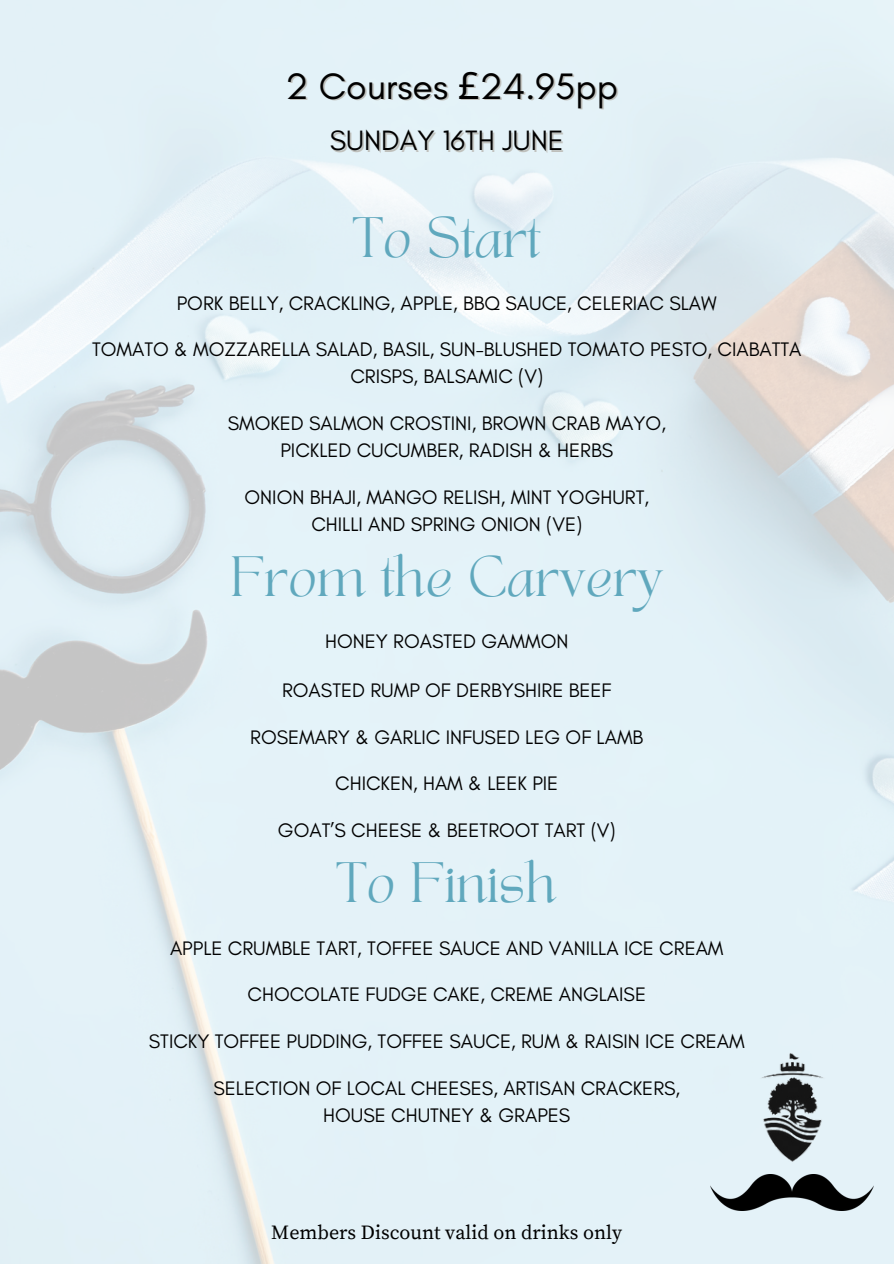
<style>
.page{position:relative;width:894px;height:1264px;background:#fff}
.page>*{position:absolute;margin:0;border:0;box-sizing:border-box;transform-origin:0 0}
.t1{font:39.75px "TANAEGEAN";color:#60a8bd}
.t2{font:37.5px "Glacial Indifference";color:#000}
.t3{font:28.5px "Glacial Indifference";color:#000}
.t4{font:19.95px/27px "Glacial Indifference";color:#010101;text-align:center}
.t5{font:19.95px "Source Serif Pro";color:#000}
.s1{font-family:"Noto Sans"}
</style>
<div class="page">
<img style="left:0;top:0;width:893px;height:1263px">
<img style="left:716px;top:1042px;width:151px;height:127px">
<img style="left:710px;top:1174px;width:163px;height:36px">
<h2 class="t2" style="left:285px;top:63px;width:334px">2 Courses <span class="s1">£</span>24.95pp</h2>
<h2 class="t3" style="left:330px;top:123px;width:235px">SUNDAY 16TH JUNE</h2>
<h1 class="t1" style="left:353px;top:215px;width:189px">To Start</h1>
<h2 class="t4" style="left:177px;top:289px;width:541px">PORK BELLY, CRACKLING, APPLE, BBQ SAUCE, CELERIAC SLAW</h2>
<h2 class="t4" style="left:92px;top:336px;width:710px">TOMATO &amp; MOZZARELLA SALAD, BASIL, SUN-BLUSHED TOMATO PESTO, CIABATTA<br>CRISPS, BALSAMIC (V)</h2>
<h2 class="t4" style="left:227px;top:409px;width:439px">SMOKED SALMON CROSTINI, BROWN CRAB MAYO,<br>PICKLED CUCUMBER, RADISH &amp; HERBS</h2>
<h1 class="t4" style="left:244px;top:483px;width:406px">ONION BHAJI, MANGO RELISH, MINT YOGHURT,<br>CHILLI AND SPRING ONION (VE)</h1>
<h2 class="t1" style="left:230px;top:553px;width:434px">From the Carvery</h2>
<h2 class="t4" style="left:325px;top:628px;width:245px">HONEY ROASTED GAMMON</h2>
<h2 class="t4" style="left:282px;top:676px;width:331px">ROASTED RUMP OF DERBYSHIRE BEEF</h2>
<p class="t4" style="left:250px;top:723px;width:394px">ROSEMARY &amp; GARLIC INFUSED LEG OF LAMB</p>
<h2 class="t4" style="left:335px;top:769px;width:224px">CHICKEN, HAM &amp; LEEK PIE</h2>
<p class="t4" style="left:278px;top:816px;width:339px">GOAT’S CHEESE &amp; BEETROOT TART (V)</p>
<h2 class="t1" style="left:337px;top:859px;width:221px">To Finish</h2>
<p class="t4" style="left:170px;top:934px;width:555px">APPLE CRUMBLE TART, TOFFEE SAUCE AND VANILLA ICE CREAM</p>
<p class="t4" style="left:247px;top:980px;width:400px">CHOCOLATE FUDGE CAKE, CREME ANGLAISE</p>
<p class="t4" style="left:149px;top:1027px;width:597px">STICKY TOFFEE PUDDING, TOFFEE SAUCE, RUM &amp; RAISIN ICE CREAM</p>
<p class="t4" style="left:213px;top:1074px;width:468px">SELECTION OF LOCAL CHEESES, ARTISAN CRACKERS,<br>HOUSE CHUTNEY &amp; GRAPES</p>
<h2 class="t5" style="left:271px;top:1220px;width:352px">Members Discount valid on drinks only</h2>
</div>
